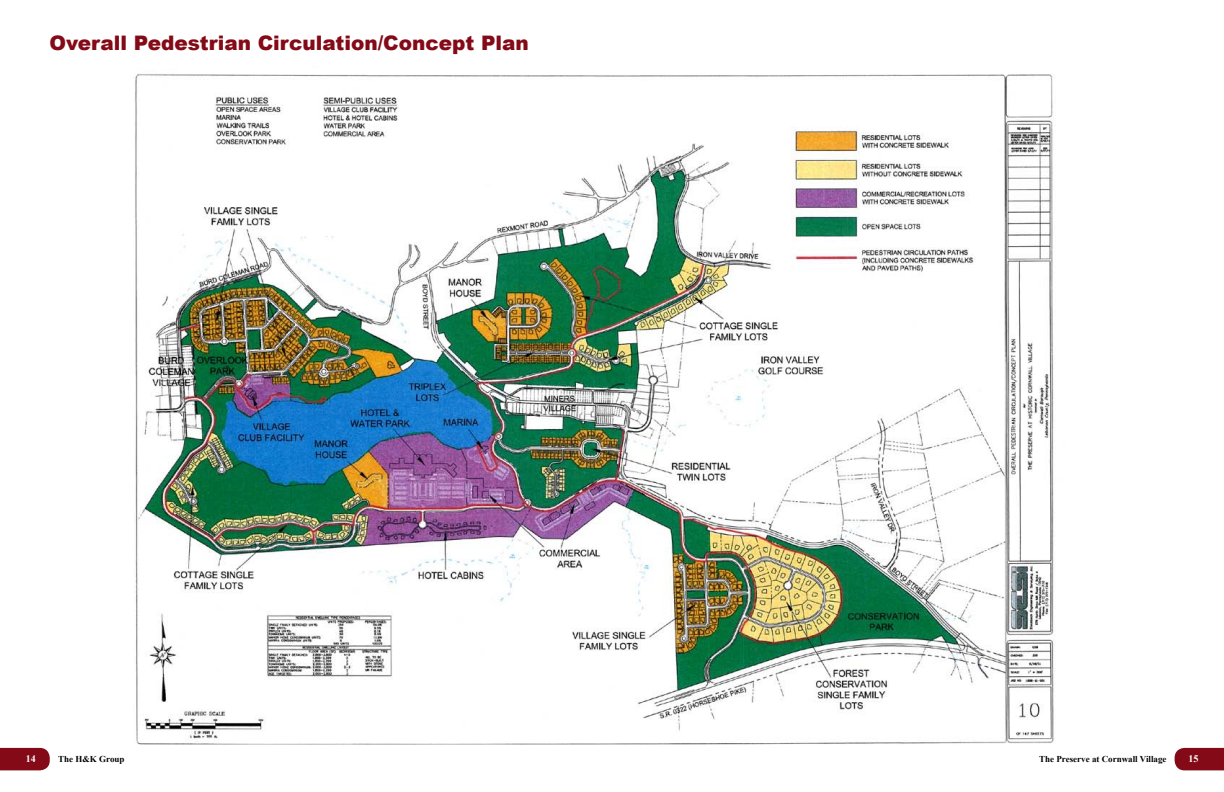
<style>
.page{position:relative;width:1224px;height:792px;background:#fff}
.page>*{position:absolute;margin:0;border:0;box-sizing:border-box;transform-origin:0 0}
.t1{font:900 20px "Arial";color:#830a16}
.t2{font:700 10px "Times New Roman";color:#fff}
.t3{font:700 9px "Times New Roman";color:#000}
</style>
<div class="page">
<svg style="left:0;top:748px;width:50px;height:22px"></svg>
<svg style="left:1175px;top:748px;width:49px;height:22px"></svg>
<img style="left:135px;top:74px;width:919px;height:670px">
<p class="t1" style="left:50px;top:29px;width:481px">Overall Pedestrian Circulation/Concept Plan</p>
<p class="t2" style="left:26px;top:752px;width:11px">14</p>
<p class="t3" style="left:58px;top:753px;width:68px">The H&amp;K Group</p>
<p class="t3" style="left:1039px;top:753px;width:129px">The Preserve at Cornwall Village</p>
<p class="t2" style="left:1189px;top:752px;width:11px">15</p>
</div>
